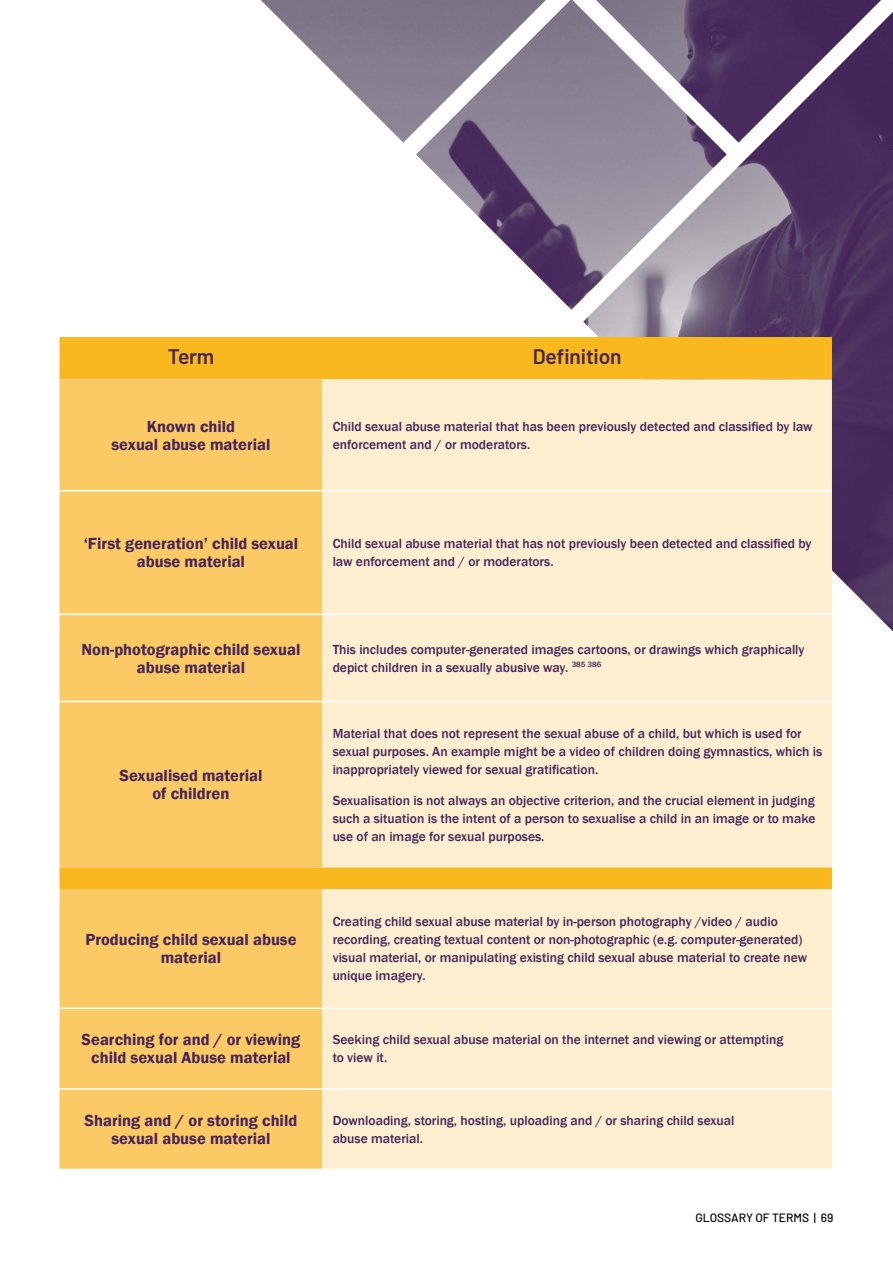
<style>
.page{position:relative;width:893px;height:1263px;background:#fff}
.page>*{position:absolute;margin:0;border:0;box-sizing:border-box;transform-origin:0 0}
.t1{font:600 21px "Barlow";letter-spacing:-.01em;color:#45245a}
.t2{font:600 16.5px/18px "Franklin Gothic";color:#45245a;text-align:center}
.t3{font:500 13.5px/18px "Franklin Gothic";color:#45245a}
.t4{font:500 12px "Barlow";color:#000}
</style>
<div class="page">
<svg style="left:739px;top:154px;width:154px;height:168px;background:#584069"></svg>
<svg style="left:583px;top:322px;width:310px;height:310px;background:#614972"></svg>
<svg style="left:739px;top:0;width:154px;height:154px;background:#614873"></svg>
<svg style="left:559px;top:0;width:180px;height:322px;background:#998fa0"></svg>
<svg style="left:261px;top:0;width:298px;height:154px"></svg>
<svg style="left:416px;top:154px;width:155px;height:168px"></svg>
<div style="left:60px;top:337px;width:772px;height:42px;background:#f9b81d"></div>
<div style="left:60px;top:379px;width:262px;height:790px;background:#fcca64"></div>
<div style="left:322px;top:379px;width:510px;height:790px;background:#ffeed0"></div>
<div style="left:60px;top:867px;width:772px;height:22px;background:#f9b81d"></div>
<hr style="left:60px;top:490px;width:262px;height:1px;background:#fff">
<hr style="left:322px;top:613px;width:510px;height:2px;background:#fff">
<hr style="left:322px;top:701px;width:510px;height:1px;background:#fff">
<hr style="left:60px;top:1007px;width:262px;height:2px;background:#fff">
<hr style="left:322px;top:1007px;width:510px;height:2px;background:#fff">
<hr style="left:60px;top:1088px;width:262px;height:2px;background:#fff">
<hr style="left:322px;top:1088px;width:510px;height:2px;background:#fff">
<hr style="left:60px;top:613px;width:262px;height:2px;background:#fff">
<hr style="left:60px;top:701px;width:262px;height:1px;background:#fff">
<hr style="left:322px;top:490px;width:510px;height:1px;background:#fff">
<h1 class="t1" style="left:168px;top:341px;width:48px">Term</h1>
<h1 class="t1" style="left:533px;top:341px;width:90px">Definition</h1>
<p class="t2" style="left:111px;top:417px;width:160px">Known child<br>sexual abuse material</p>
<p class="t3" style="left:333px;top:417px;width:481px">Child sexual abuse material that has been previously detected and classified by law enforcement and / or moderators.</p>
<p class="t2" style="left:84px;top:535px;width:216px">‘First generation’ child sexual abuse material</p>
<p class="t3" style="left:333px;top:535px;width:480px">Child sexual abuse material that has not previously been detected and classified by law enforcement and / or moderators.</p>
<p class="t2" style="left:82px;top:640px;width:220px">Non-photographic child sexual abuse material</p>
<p class="t3" style="left:333px;top:640px;width:473px">This includes computer-generated images cartoons, or drawings which graphically depict children in a sexually abusive way. <sup>385</sup> <sup>386</sup></p>
<p class="t2" style="left:119px;top:767px;width:145px">Sexualised material of children</p>
<p class="t2" style="left:85px;top:931px;width:213px">Producing child sexual abuse material</p>
<p class="t3" style="left:333px;top:724px;width:491px">Material that does not represent the sexual abuse of a child, but which is used for sexual purposes. An example might be a video of children doing gymnastics, which is inappropriately viewed for sexual gratification.</p>
<p class="t3" style="left:333px;top:791px;width:484px;text-align:justify">Sexualisation is not always an objective criterion, and the crucial element in judging such a situation is the intent of a person to sexualise a child in an image or to make use of an image for sexual purposes.</p>
<p class="t3" style="left:333px;top:913px;width:476px">Creating child sexual abuse material by in-person photography /video / audio recording, creating textual content or non-photographic (e.g. computer-generated) visual material, or manipulating existing child sexual abuse material to create new unique imagery.</p>
<p class="t2" style="left:82px;top:1031px;width:220px">Searching for and / or viewing child sexual Abuse material</p>
<p class="t3" style="left:333px;top:1031px;width:452px">Seeking child sexual abuse material on the internet and viewing or attempting to view it.</p>
<p class="t2" style="left:85px;top:1111px;width:214px">Sharing and / or storing child sexual abuse material</p>
<p class="t3" style="left:333px;top:1111px;width:403px">Downloading, storing, hosting, uploading and / or sharing child sexual abuse material.</p>
<p class="t4" style="left:696px;top:1209px;width:139px">GLOSSARY OF TERMS | 69</p>
</div>
